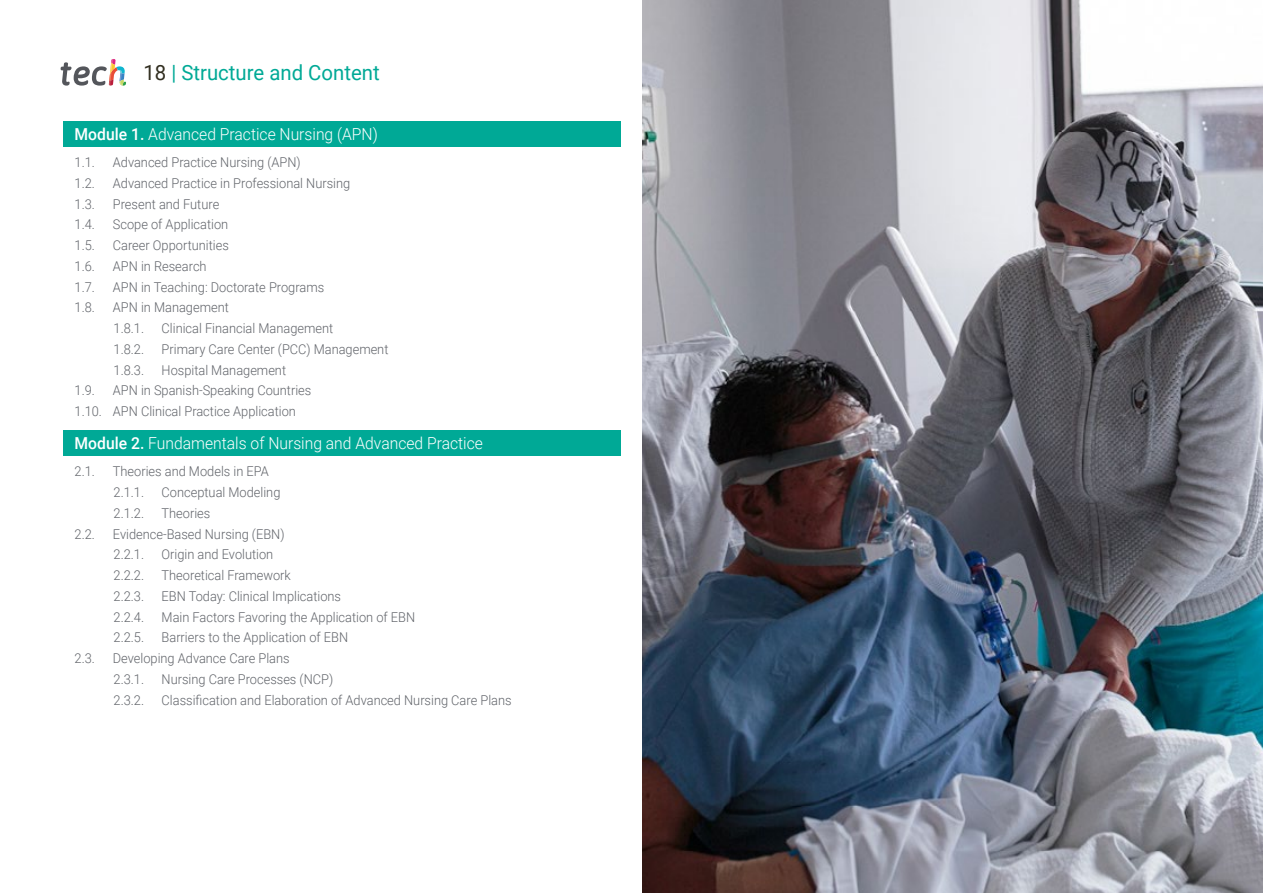
<style>
.page{position:relative;width:1263px;height:893px;background:#fff}
.page>*{position:absolute;margin:0;border:0;box-sizing:border-box;transform-origin:0 0}
.t1{font:21px "Roboto";color:#00a996}
.t2{font:300 16.5px "Roboto";color:#fff;scale:.95 1}
.t3{font:300 13.5px/20.7px "Roboto";color:#61646a;scale:.95 1}
.s1{color:#312e20}
.s2{font-weight:500}
</style>
<div class="page">
<svg style="left:61px;top:59px;width:65px;height:27px"></svg>
<img style="left:642px;top:0;width:621px;height:893px">
<div style="left:64px;top:121px;width:557px;height:25px;background:#00a996"></div>
<div style="left:64px;top:430px;width:557px;height:25px;background:#00a996"></div>
<h1 class="t1" style="left:144px;top:57px;width:238px"><span class="s1">18</span> | Structure and Content</h1>
<p class="t2" style="left:75px;top:123px;width:321px"><span class="s2">Module 1.</span> Advanced Practice Nursing (APN)</p>
<p class="t3" style="left:75px;top:151px;width:23px">1.1.</p>
<p class="t3" style="left:113px;top:151px;width:199px">Advanced Practice Nursing (APN)</p>
<p class="t3" style="left:75px;top:172px;width:23px">1.2.</p>
<p class="t3" style="left:113px;top:172px;width:251px">Advanced Practice in Professional Nursing</p>
<p class="t3" style="left:75px;top:193px;width:23px">1.3.</p>
<p class="t3" style="left:113px;top:193px;width:114px">Present and Future</p>
<p class="t3" style="left:75px;top:214px;width:23px">1.4.</p>
<p class="t3" style="left:113px;top:214px;width:123px">Scope of Application</p>
<p class="t3" style="left:75px;top:234px;width:23px">1.5.</p>
<p class="t3" style="left:113px;top:234px;width:124px">Career Opportunities</p>
<p class="t3" style="left:75px;top:255px;width:23px">1.6.</p>
<p class="t3" style="left:113px;top:255px;width:100px">APN in Research</p>
<p class="t3" style="left:75px;top:276px;width:23px">1.7.</p>
<p class="t3" style="left:113px;top:276px;width:224px">APN in Teaching: Doctorate Programs</p>
<p class="t3" style="left:75px;top:297px;width:23px">1.8.</p>
<p class="t3" style="left:113px;top:297px;width:124px">APN in Management<br>1.8.1.</p>
<p class="t3" style="left:162px;top:317px;width:182px">Clinical Financial Management</p>
<p class="t3" style="left:114px;top:338px;width:34px">1.8.2.</p>
<p class="t3" style="left:162px;top:338px;width:240px">Primary Care Center (PCC) Management</p>
<p class="t3" style="left:114px;top:359px;width:34px">1.8.3.</p>
<p class="t3" style="left:162px;top:359px;width:133px">Hospital Management</p>
<p class="t3" style="left:75px;top:380px;width:251px;text-indent:38px">APN in Spanish-Speaking Countries<br>1.10. APN Clinical Practice Application</p>
<p class="t2" style="left:75px;top:432px;width:431px"><span class="s2">Module 2.</span> Fundamentals of Nursing and Advanced Practice</p>
<p class="t3" style="left:75px;top:461px;width:23px">2.1.</p>
<p class="t3" style="left:113px;top:461px;width:166px">Theories and Models in EPA<br>2.1.1.</p>
<p class="t3" style="left:75px;top:380px;width:23px">1.9.</p>
<p class="t3" style="left:162px;top:481px;width:127px">Conceptual Modeling</p>
<p class="t3" style="left:114px;top:502px;width:34px">2.1.2.</p>
<p class="t3" style="left:162px;top:502px;width:53px">Theories</p>
<p class="t3" style="left:75px;top:523px;width:23px">2.2.</p>
<p class="t3" style="left:113px;top:523px;width:182px">Evidence-Based Nursing (EBN)<br>2.2.1.</p>
<p class="t3" style="left:162px;top:544px;width:119px">Origin and Evolution</p>
<p class="t3" style="left:114px;top:564px;width:34px">2.2.2.</p>
<p class="t3" style="left:162px;top:564px;width:138px">Theoretical Framework</p>
<p class="t3" style="left:114px;top:585px;width:34px">2.2.3.</p>
<p class="t3" style="left:162px;top:585px;width:190px">EBN Today: Clinical Implications</p>
<p class="t3" style="left:114px;top:606px;width:34px">2.2.4.</p>
<p class="t3" style="left:162px;top:606px;width:268px">Main Factors Favoring the Application of EBN</p>
<p class="t3" style="left:114px;top:627px;width:34px">2.2.5.</p>
<p class="t3" style="left:162px;top:627px;width:198px">Barriers to the Application of EBN</p>
<p class="t3" style="left:75px;top:647px;width:23px">2.3.</p>
<p class="t3" style="left:113px;top:647px;width:188px">Developing Advance Care Plans<br>2.3.1.</p>
<p class="t3" style="left:162px;top:668px;width:182px">Nursing Care Processes (NCP)</p>
<p class="t3" style="left:114px;top:689px;width:34px">2.3.2.</p>
<p class="t3" style="left:162px;top:689px;width:370px">Classification and Elaboration of Advanced Nursing Care Plans</p>
</div>
